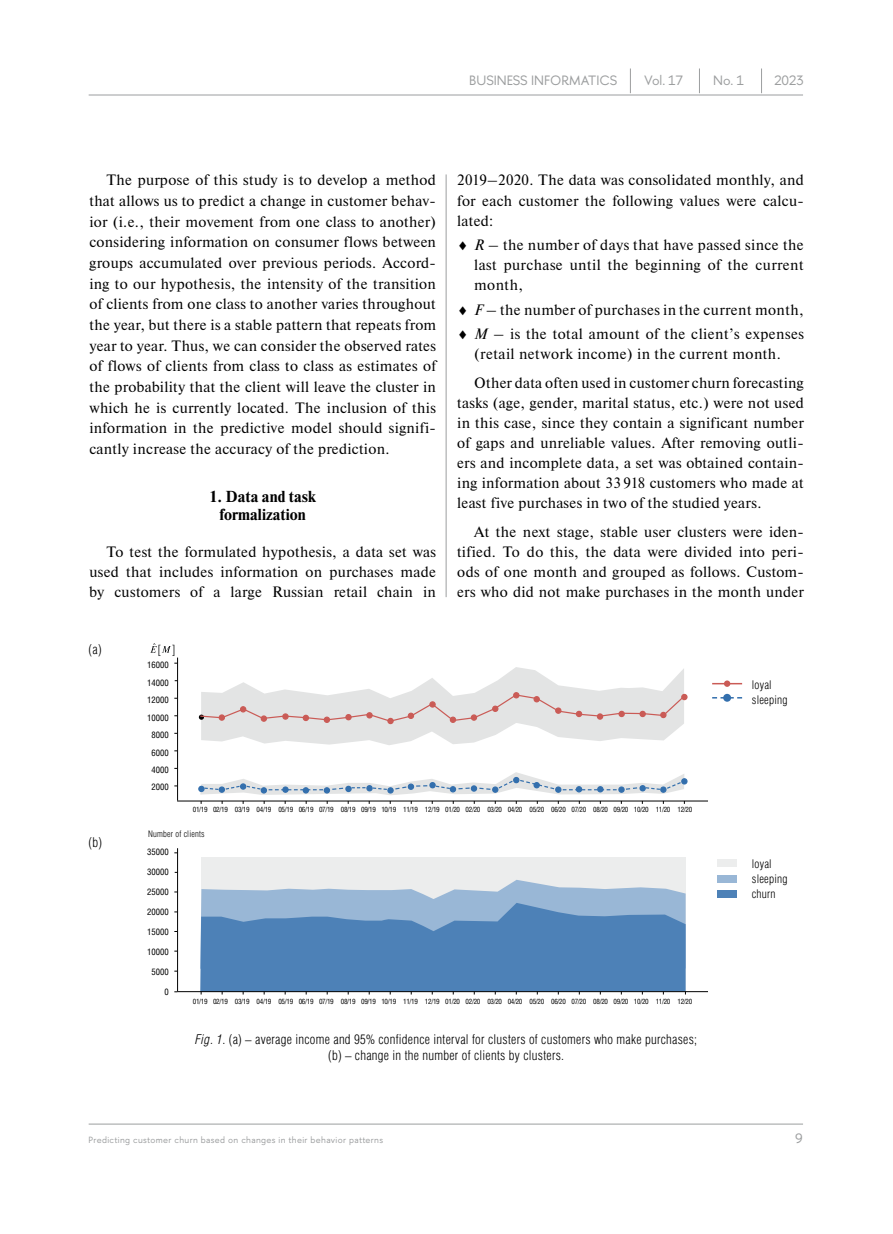
<style>
.page{position:relative;width:893px;height:1234px;background:#fff}
.page>*{position:absolute;margin:0;border:0;box-sizing:border-box;transform-origin:0 0}
.t1{font:15px/20.1px "Newton";letter-spacing:.02em;color:#000;text-align:justify}
.t2{font:700 15px/18.6px "Newton C";color:#000;text-align:center}
.t3{font:300 13.5px/16.5px "Helios Cond";letter-spacing:.02em;color:#000;text-align:center}
.t4{font:13.5px "HSE Sans";color:#9c9e9f}
.t5{font:300 12px/15px "Helios Cond";letter-spacing:.02em;color:#000}
.t6{font:9px/17.4px "Helios Cond";color:#000;text-align:center}
.t7{font:9px "HSE Sans";letter-spacing:.04em;color:#9c9e9f}
.t8{font:300 9px "Helios Cond";letter-spacing:.02em;color:#000}
.t9{font:7.35px "Helios Cond";letter-spacing:-.04em;color:#000}
.s1{font-style:italic}
</style>
<div class="page">
<hr style="left:89px;top:95px;width:714px;height:1px;background:#9c9e9f">
<hr style="left:89px;top:1123px;width:714px;height:1px;background:#9c9e9f">
<svg style="left:630px;top:68px;width:1px;height:25px"></svg>
<svg style="left:699px;top:68px;width:1px;height:25px"></svg>
<svg style="left:761px;top:68px;width:1px;height:25px"></svg>
<hr style="left:446px;top:174px;width:1px;height:423px;background:#9c9e9f">
<div style="left:201px;top:856px;width:485px;height:134px;background:#eceded"></div>
<hr style="left:177px;top:800px;width:531px;height:1px;background:#000">
<hr style="left:177px;top:657px;width:1px;height:143px;background:#000">
<hr style="left:177px;top:848px;width:1px;height:143px;background:#000">
<svg style="left:200px;top:880px;width:486px;height:114px;background:#6f98c2"></svg>
<div style="left:681px;top:778px;width:7px;height:6px;border:1px solid #336fad;border-radius:50%"></div>
<div style="left:681px;top:693px;width:7px;height:7px;border:1px solid #ca5b56;border-radius:50%"></div>
<div style="left:198px;top:785px;width:7px;height:7px;border:1px solid #336fad;border-radius:50%"></div>
<svg style="left:150px;top:643px;width:24px;height:13px"></svg>
<svg style="left:199px;top:667px;width:488px;height:78px"></svg>
<svg style="left:199px;top:772px;width:488px;height:31px"></svg>
<hr style="left:177px;top:990px;width:531px;height:1px;background:#000">
<div style="left:717px;top:859px;width:20px;height:7px;background:#eceded"></div>
<div style="left:717px;top:874px;width:20px;height:8px;background:#99b7d6"></div>
<div style="left:717px;top:890px;width:20px;height:7px;background:#4d81b7"></div>
<svg style="left:724px;top:680px;width:6px;height:6px"></svg>
<div style="left:723px;top:693px;width:8px;height:8px;border:2px solid #336fad;border-radius:50%"></div>
<hr style="left:712px;top:682px;width:30px;height:2px;background:#ca5b56">
<svg style="left:712px;top:694px;width:30px;height:6px"></svg>
<p class="t4" style="left:469px;top:72px;width:149px">BUSINESS INFORMATICS</p>
<p class="t4" style="left:644px;top:72px;width:40px">Vol. 17</p>
<p class="t4" style="left:713px;top:72px;width:32px">No. 1</p>
<p class="t4" style="left:774px;top:72px;width:31px">2023</p>
<p class="t1" style="left:89px;top:169px;width:348px;line-height:20.7px;text-indent:17px">The purpose of this study is to develop a method that allows us to predict a change in customer behav&shy;ior (i.e., their movement from one class to another) considering information on consumer flows between groups accumulated over previous periods. Accord&shy;ing to our hypothesis, the intensity of the transition of clients from one class to another varies throughout the year, but there is a stable pattern that repeats from year to year. Thus, we can consider the observed rates of flows of clients from class to class as estimates of the probability that the client will leave the cluster in which he is currently located. The inclusion of this information in the predictive model should signifi&shy;cantly increase the accuracy of the prediction.</p>
<p class="t2" style="left:209px;top:486px;width:108px">1. Data and task formalization</p>
<p class="t1" style="left:89px;top:541px;width:348px;text-indent:17px">To test the formulated hypothesis, a data set was used that includes information on purchases made by customers of a large Russian retail chain in</p>
<p class="t3" style="left:89px;top:641px;width:15px">(a)</p>
<p class="t6" style="left:147px;top:656px;width:23px">16000<br>14000<br>12000<br>10000<br>8000<br>6000<br>4000<br>2000</p>
<p class="t1" style="left:457px;top:170px;width:348px">2019–2020. The data was consolidated monthly, and for each customer the following values were calcu&shy;lated:</p>
<p class="t1" style="left:474px;top:234px;width:331px;text-indent:-17px">♦ <span class="s1">R</span> – the number of days that have passed since the last purchase until the beginning of the current month,</p>
<p class="t1" style="left:457px;top:297px;width:348px;line-height:24.3px">♦ <span class="s1">F</span> – the number of purchases in the current month, ♦ <span class="s1">M</span> – is the total amount of the client’s expenses</p>
<p class="t1" style="left:474px;top:339px;width:331px;line-height:28.7px">(retail network income) in the current month.<br>Other data often used in customer churn forecasting</p>
<p class="t1" style="left:457px;top:392px;width:348px">tasks (age, gender, marital status, etc.) were not used in this case, since they contain a significant number of gaps and unreliable values. After removing outli&shy;ers and incomplete data, a set was obtained contain&shy;ing information about 33 918 customers who made at least five purchases in two of the studied years.</p>
<p class="t1" style="left:457px;top:521px;width:348px;text-indent:17px">At the next stage, stable user clusters were iden&shy;tified. To do this, the data were divided into peri&shy;ods of one month and grouped as follows. Custom&shy;ers who did not make purchases in the month under</p>
<p class="t5" style="left:752px;top:676px;width:37px">loyal sleeping</p>
<p class="t3" style="left:89px;top:833px;width:15px">(b)</p>
<p class="t9" style="left:193px;top:804px;width:501px">01/19 02/19 03/19 04/19 05/19 06/19 07/19 08/19 09/19 10/19 11/19 12/19 01/20 02/20 03/20 04/20 05/20 06/20 07/20 08/20 09/20 10/20 11/20 12/20</p>
<p class="t8" style="left:148px;top:827px;width:58px">Number of clients</p>
<p class="t6" style="left:147px;top:842px;width:23px">35000</p>
<p class="t6" style="left:147px;top:862px;width:23px">30000</p>
<p class="t6" style="left:147px;top:882px;width:23px">25000</p>
<p class="t6" style="left:147px;top:902px;width:23px">20000</p>
<p class="t6" style="left:147px;top:922px;width:23px">15000</p>
<p class="t6" style="left:147px;top:942px;width:23px">10000</p>
<p class="t6" style="left:152px;top:962px;width:19px">5000</p>
<p class="t6" style="left:165px;top:982px;width:6px">0</p>
<p class="t9" style="left:193px;top:996px;width:501px">01/19 02/19 03/19 04/19 05/19 06/19 07/19 08/19 09/19 10/19 11/19 12/19 01/20 02/20 03/20 04/20 05/20 06/20 07/20 08/20 09/20 10/20 11/20 12/20</p>
<p class="t3" style="left:195px;top:1030px;width:503px"><span class="s1">Fig. 1</span>. (a) – average income and 95% confidence interval for clusters of customers who make purchases; (b) – change in the number of clients by clusters.</p>
<p class="t5" style="left:752px;top:856px;width:37px">loyal sleeping churn</p>
<p class="t7" style="left:89px;top:1133px;width:296px">Predicting customer churn based on changes in their behavior patterns</p>
<p class="t4" style="left:795px;top:1129px;width:9px">9</p>
</div>
